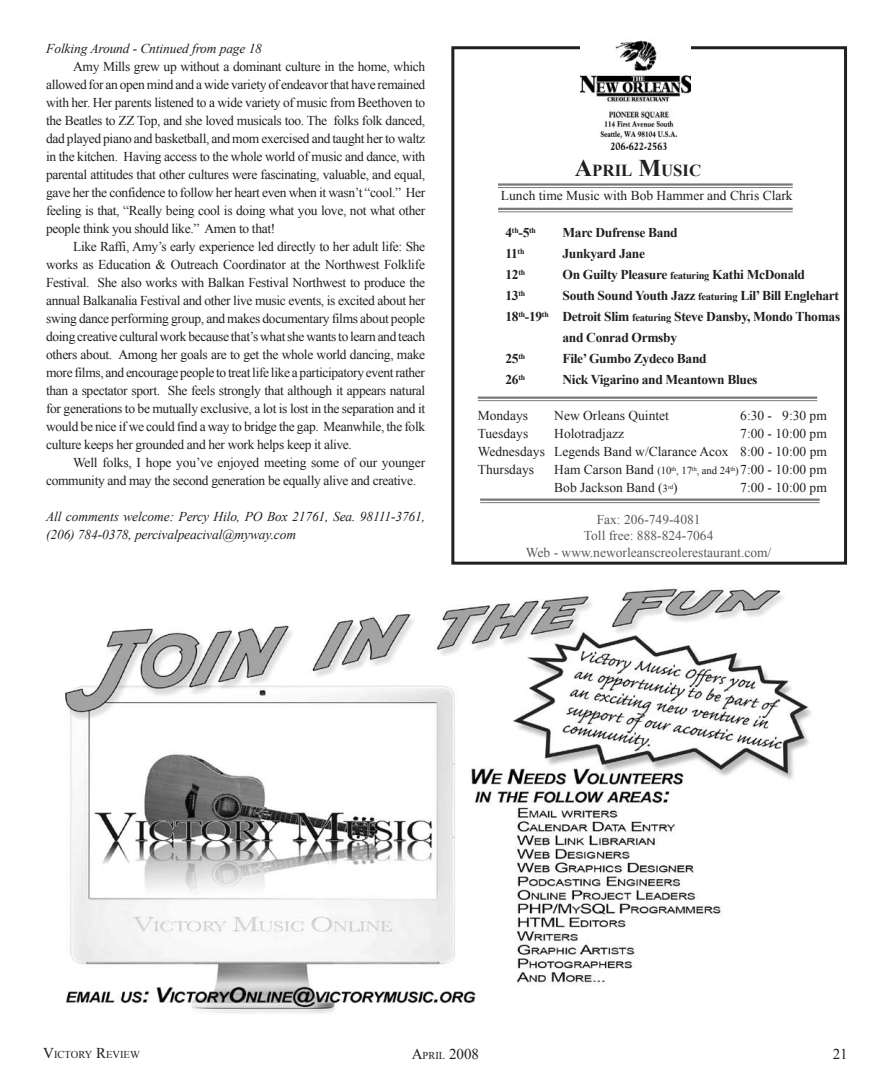
<style>
.page{position:relative;width:891px;height:1091px;background:#fff}
.page>*{position:absolute;margin:0;border:0;box-sizing:border-box;transform-origin:0 0}
.t1{font:700 16.8px "Times New Roman";color:#231f20}
.t2{font:15px "Times New Roman";color:#231f20}
.t3{font:13.5px/18px "Times New Roman";letter-spacing:-.015em;color:#231f20;text-align:justify}
.t4{font:700 13.5px "Times New Roman";letter-spacing:-.025em;color:#231f20}
.t5{font:italic 13.5px/18px "Times New Roman";letter-spacing:-.01em;color:#231f20}
.t6{font:13.5px/16.5px "Times New Roman";color:#58595b;text-align:center}
.t7{font:10.5px "Times New Roman";color:#231f20}
.t8{font:700 7.8px "Times New Roman";color:#231f20}
.s1{font-size:24px}
.s2{font-size:13.5px}
.s3{font-size:10.5px}
.s4{font-size:10.8px}
.s5{font-size:15px}
</style>
<div class="page">
<img style="left:65px;top:588px;width:746px;height:426px">
<div style="left:451px;top:46px;width:396px;height:519px;border:3px solid #231f20"></div>
<hr style="left:480px;top:498px;width:340px;height:3px;background:#76787b">
<hr style="left:480px;top:502px;width:340px;height:1px;background:#76787b">
<hr style="left:498px;top:183px;width:295px;height:3px;background:#76787b">
<hr style="left:498px;top:187px;width:295px;height:1px;background:#76787b">
<hr style="left:498px;top:208px;width:295px;height:2px;background:#76787b">
<hr style="left:498px;top:211px;width:295px;height:1px;background:#76787b">
<hr style="left:478px;top:396px;width:339px;height:3px;background:#76787b">
<hr style="left:478px;top:400px;width:339px;height:1px;background:#76787b">
<img style="left:580px;top:40px;width:111px;height:109px">
<p class="t5" style="left:46px;top:40px;width:217px">Folking Around - Cntinued from page 18</p>
<p class="t3" style="left:46px;top:58px;width:381px;text-indent:27px">Amy Mills grew up without a dominant culture in the home, which allowed for an open mind and a wide variety of endeavor that have remained with her. Her parents listened to a wide variety of music from Beethoven to the Beatles to ZZ Top, and she loved musicals too. The folks folk danced, dad played piano and basketball, and mom exercised and taught her to waltz in the kitchen. Having access to the whole world of music and dance, with parental attitudes that other cultures were fascinating, valuable, and equal, gave her the confidence to follow her heart even when it wasn’t “cool.” Her feeling is that, “Really being cool is doing what you love, not what other people think you should like.” Amen to that!</p>
<p class="t3" style="left:46px;top:238px;width:381px;text-indent:27px">Like Raffi, Amy’s early experience led directly to her adult life: She works as Education &amp; Outreach Coordinator at the Northwest Folklife Festival. She also works with Balkan Festival Northwest to produce the annual Balkanalia Festival and other live music events, is excited about her swing dance performing group, and makes documentary films about people doing creative cultural work because that’s what she wants to learn and teach others about. Among her goals are to get the whole world dancing, make more films, and encourage people to treat life like a participatory event rather than a spectator sport. She feels strongly that although it appears natural for generations to be mutually exclusive, a lot is lost in the separation and it would be nice if we could find a way to bridge the gap. Meanwhile, the folk culture keeps her grounded and her work helps keep it alive.</p>
<p class="t3" style="left:46px;top:454px;width:381px;text-indent:27px">Well folks, I hope you’ve enjoyed meeting some of our younger community and may the second generation be equally alive and creative.</p>
<p class="t5" style="left:46px;top:508px;width:381px">All comments welcome: Percy Hilo, PO Box 21761, Sea. 98111-3761, (206) 784-0378, percivalpeacival@myway.com</p>
<p class="t1" style="left:575px;top:161px;width:128px"><span class="s1">A</span>pril <span class="s1">M</span>usic</p>
<p class="t3" style="left:501px;top:187px;width:293px">Lunch time Music with Bob Hammer and Chris Clark</p>
<p class="t8" style="left:506px;top:226px;width:32px"><span class="s2">4</span>th<span class="s2">-5</span>th</p>
<p class="t4" style="left:563px;top:225px;width:117px">Marc Dufrense Band</p>
<p class="t4" style="left:506px;top:246px;width:20px">11<sup>th</sup></p>
<p class="t4" style="left:563px;top:246px;width:84px">Junkyard Jane</p>
<p class="t4" style="left:506px;top:267px;width:21px">12<sup>th</sup></p>
<p class="t4" style="left:563px;top:267px;width:244px">On Guilty Pleasure <span class="s3">featuring</span> Kathi McDonald</p>
<p class="t4" style="left:506px;top:288px;width:21px">13<sup>th</sup></p>
<p class="t4" style="left:563px;top:288px;width:278px">South Sound Youth Jazz <span class="s3">featuring</span> Lil’ Bill Englehart</p>
<p class="t4" style="left:506px;top:309px;width:336px">18<sup>th</sup>-19<sup>th</sup> Detroit Slim <span class="s3">featuring</span> Steve Dansby, Mondo Thomas</p>
<p class="t4" style="left:563px;top:330px;width:116px">and Conrad Ormsby</p>
<p class="t4" style="left:506px;top:351px;width:21px">25<sup>th</sup></p>
<p class="t4" style="left:563px;top:351px;width:146px">File’ Gumbo Zydeco Band</p>
<p class="t4" style="left:506px;top:372px;width:21px">26<sup>th</sup></p>
<p class="t4" style="left:563px;top:372px;width:197px">Nick Vigarino and Meantown Blues</p>
<p class="t3" style="left:478px;top:406px;width:52px">Mondays</p>
<p class="t3" style="left:554px;top:406px;width:116px">New Orleans Quintet</p>
<p class="t3" style="left:740px;top:406px;width:88px">6:30 - 9:30 pm</p>
<p class="t3" style="left:478px;top:424px;width:52px">Tuesdays</p>
<p class="t3" style="left:554px;top:424px;width:71px">Holotradjazz</p>
<p class="t3" style="left:478px;top:424px;width:351px;text-indent:262px">7:00 - 10:00 pm Wednesdays Legends Band w/Clarance Acox 8:00 - 10:00 pm Thursdays</p>
<p class="t3" style="left:554px;top:460px;width:274px">Ham Carson Band <span class="s4">(10</span><sup>th</sup><span class="s4">, 17</span><sup>th</sup><span class="s4">, and 24</span><sup>th</sup><span class="s4">)</span>7:00 - 10:00 pm<br>Bob Jackson Band (<span class="s4">3</span><sup>rd</sup>)</p>
<p class="t3" style="left:740px;top:478px;width:88px">7:00 - 10:00 pm</p>
<p class="t6" style="left:526px;top:511px;width:247px">Fax: 206-749-4081<br>Toll free: 888-824-7064<br>Web - www.neworleanscreolerestaurant.com/</p>
<p class="t7" style="left:43px;top:1048px;width:98px"><span class="s5">V</span>ictory <span class="s5">R</span>eview</p>
<p class="t2" style="left:412px;top:1045px;width:69px">A<span class="s3">pril</span> 2008</p>
<p class="t2" style="left:833px;top:1045px;width:16px">21</p>
</div>
